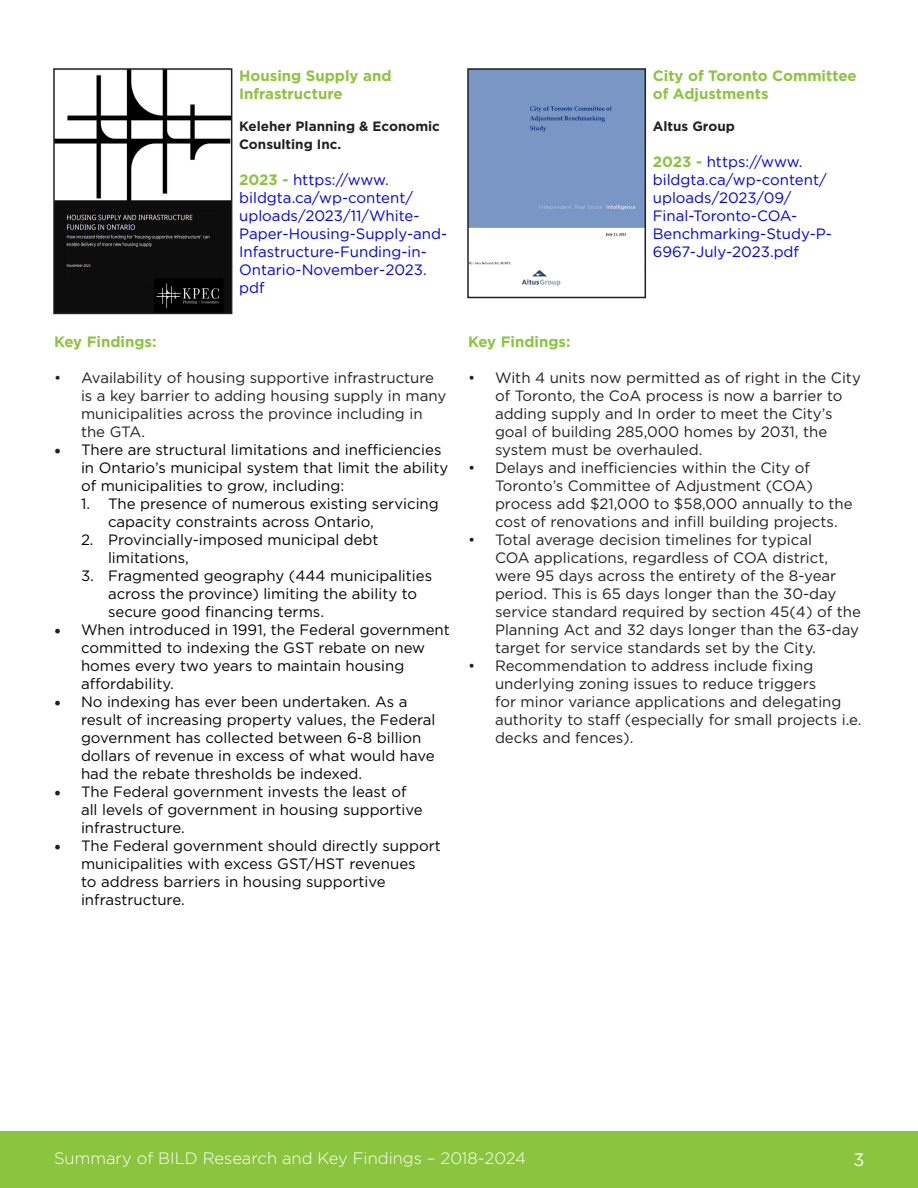
<style>
.page{position:relative;width:918px;height:1188px;background:#fff}
.page>*{position:absolute;margin:0;border:0;box-sizing:border-box;transform-origin:0 0}
.t1{font:18px "Gotham";color:#fff}
.t2{font:300 16.5px "Gotham";color:#fff}
.t3{font:15px/18px "Gotham";color:#231f20}
.t4{font:15px/18px "Gotham";color:#040503}
.t5{font:15px/18px "Gotham";color:#00e}
.t6{font:700 15px/18px "Gotham";color:#8bc53f}
.t7{font:700 13.5px/18px "Gotham";color:#231f20}
.s1{font-weight:700;color:#8bc53f}
.s2{font-family:"Minion Pro";font-size:18px;color:#231f20}
</style>
<div class="page">
<div style="left:0;top:1132px;width:918px;height:56px;background:#8bc53f"></div>
<img style="left:470px;top:71px;width:173px;height:215px">
<div style="left:467px;top:68px;width:179px;height:230px;border:2px solid #231f20"></div>
<img style="left:56px;top:71px;width:173px;height:240px">
<div style="left:53px;top:68px;width:179px;height:246px;border:2px solid #231f20"></div>
<p class="t6" style="left:239px;top:67px;width:154px">Housing Supply and<br>Infrastructure</p>
<p class="t7" style="left:239px;top:118px;width:202px">Keleher Planning &amp; Economic<br>Consulting Inc.</p>
<p class="t5" style="left:239px;top:171px;width:210px"><span class="s1">2023 -</span> https://www. bildgta.ca/wp-content/ uploads/2023/11/White-<br>Paper-Housing-Supply-and-<br>Infastructure-Funding-in-<br>Ontario-November-2023. pdf</p>
<p class="t6" style="left:54px;top:333px;width:104px">Key Findings:</p>
<p class="t3" style="left:81px;top:369px;width:367px;text-indent:-27px">• Availability of housing supportive infrastructure is a key barrier to adding housing supply in many municipalities across the province including in the GTA.</p>
<p class="t4" style="left:81px;top:441px;width:369px;text-indent:-27px"><span class="s2">•</span> There are structural limitations and inefficiencies in Ontario’s municipal system that limit the ability of municipalities to grow, including:</p>
<p class="t4" style="left:108px;top:495px;width:332px;text-indent:-27px">1. The presence of numerous existing servicing capacity constraints across Ontario,</p>
<p class="t4" style="left:108px;top:531px;width:272px;text-indent:-27px">2. Provincially-imposed municipal debt limitations,</p>
<p class="t4" style="left:108px;top:567px;width:326px;text-indent:-27px">3. Fragmented geography (444 municipalities across the province) limiting the ability to secure good financing terms.</p>
<p class="t4" style="left:81px;top:621px;width:370px;text-indent:-27px"><span class="s2">•</span> When introduced in 1991, the Federal government committed to indexing the GST rebate on new homes every two years to maintain housing affordability.</p>
<p class="t4" style="left:81px;top:693px;width:356px;text-indent:-27px"><span class="s2">•</span> No indexing has ever been undertaken. As a result of increasing property values, the Federal government has collected between 6-8 billion dollars of revenue in excess of what would have had the rebate thresholds be indexed.</p>
<p class="t4" style="left:81px;top:783px;width:343px;text-indent:-27px"><span class="s2">•</span> The Federal government invests the least of all levels of government in housing supportive infrastructure.</p>
<p class="t4" style="left:81px;top:837px;width:361px;text-indent:-27px"><span class="s2">•</span> The Federal government should directly support municipalities with excess GST/HST revenues<br>to address barriers in housing supportive infrastructure.</p>
<p class="t6" style="left:653px;top:67px;width:205px">City of Toronto Committee of Adjustments</p>
<p class="t7" style="left:653px;top:118px;width:84px">Altus Group</p>
<p class="t5" style="left:653px;top:153px;width:181px"><span class="s1">2023 -</span> https://www. bildgta.ca/wp-content/ uploads/2023/09/<br>Final-Toronto-COA-<br>Benchmarking-Study-P-<br>6967-July-2023.pdf</p>
<p class="t6" style="left:468px;top:333px;width:104px">Key Findings:</p>
<p class="t3" style="left:495px;top:369px;width:367px;text-indent:-27px">• With 4 units now permitted as of right in the City of Toronto, the CoA process is now a barrier to adding supply and In order to meet the City’s goal of building 285,000 homes by 2031, the system must be overhauled.</p>
<p class="t3" style="left:495px;top:459px;width:359px;text-indent:-27px">• Delays and inefficiencies within the City of Toronto’s Committee of Adjustment (COA) process add $21,000 to $58,000 annually to the cost of renovations and infill building projects.</p>
<p class="t3" style="left:495px;top:531px;width:367px;text-indent:-27px">• Total average decision timelines for typical<br>COA applications, regardless of COA district, were 95 days across the entirety of the 8-year period. This is 65 days longer than the 30-day service standard required by section 45(4) of the Planning Act and 32 days longer than the 63-day target for service standards set by the City.</p>
<p class="t3" style="left:495px;top:657px;width:368px;text-indent:-27px">• Recommendation to address include fixing underlying zoning issues to reduce triggers<br>for minor variance applications and delegating authority to staff (especially for small projects i.e. decks and fences).</p>
<p class="t2" style="left:54px;top:1148px;width:474px">Summary of BILD Research and Key Findings – 2018-2024</p>
<p class="t1" style="left:854px;top:1148px;width:13px">3</p>
</div>
